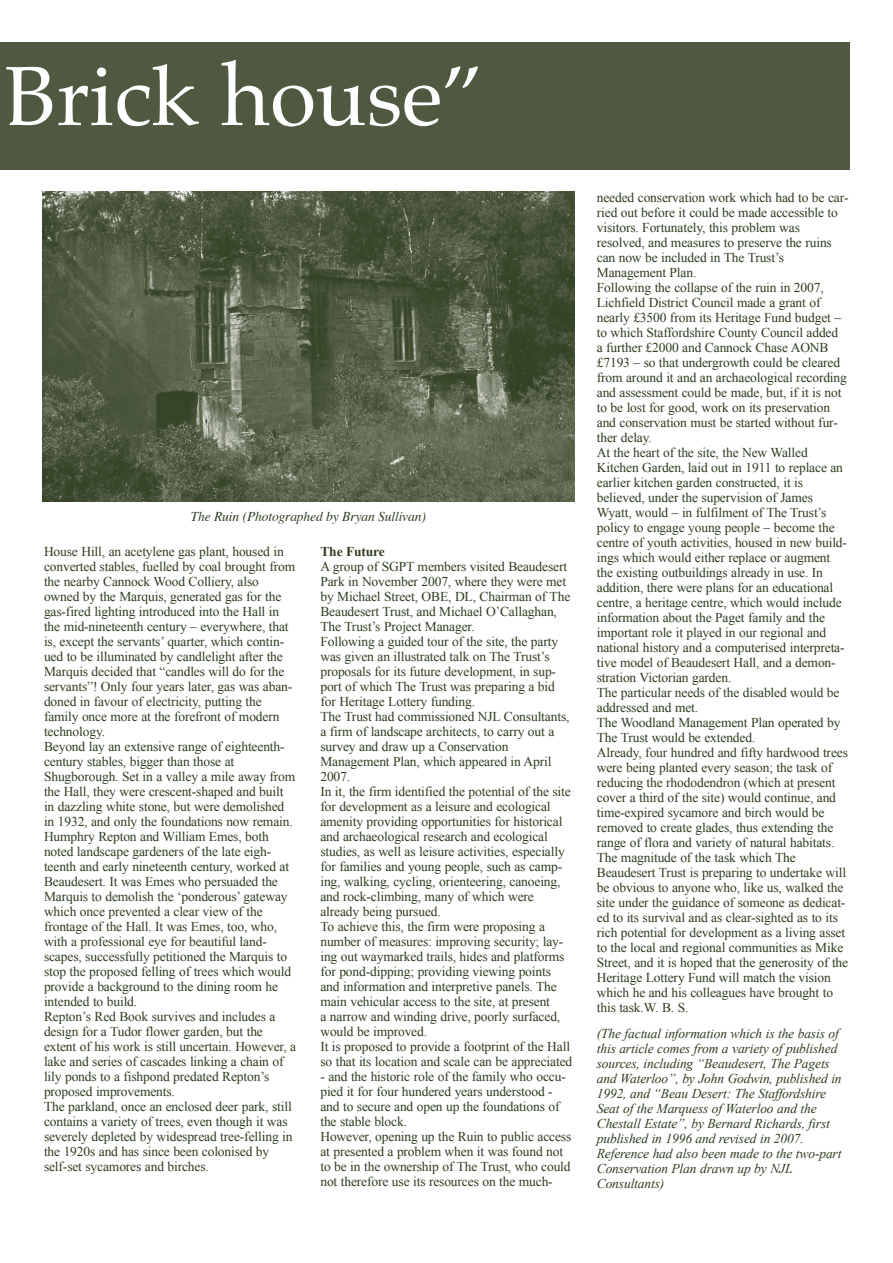
<style>
.page{position:relative;width:893px;height:1263px;background:#fff}
.page>*{position:absolute;margin:0;border:0;box-sizing:border-box;transform-origin:0 0}
.t1{font:84px "Palatino";color:#fff}
.t2{font:13.5px/15px "Times New Roman";letter-spacing:-.01em;color:#2e3d1f}
.t3{font:italic 13.5px/15px "Times New Roman";letter-spacing:-.01em;color:#2e3d1f}
.t4{font:italic 13.5px "Times";letter-spacing:-.01em;color:#2e3d1f}
.t5{font:700 13.5px "Times New Roman";letter-spacing:-.01em;color:#2e3d1f}
</style>
<div class="page">
<div style="left:0;top:43px;width:850px;height:127px;background:#4e593f"></div>
<img style="left:43px;top:191px;width:531px;height:311px">
<h1 class="t1" style="left:5px;top:56px;width:481px">Brick house”</h1>
<p class="t4" style="left:191px;top:511px;width:237px">The Ruin (Photographed by Bryan Sullivan)</p>
<p class="t2" style="left:44px;top:544px;width:254px">House Hill, an acetylene gas plant, housed in converted stables, fuelled by coal brought from the nearby Cannock Wood Colliery, also owned by the Marquis, generated gas for the gas-fired lighting introduced into the Hall in the mid-nineteenth century – everywhere, that is, except the servants’ quarter, which contin&shy;ued to be illuminated by candlelight after the Marquis decided that “candles will do for the servants”! Only four years later, gas was aban&shy;doned in favour of electricity, putting the family once more at the forefront of modern technology.<br>Beyond lay an extensive range of eighteenth&shy;century stables, bigger than those at Shugborough. Set in a valley a mile away from the Hall, they were crescent-shaped and built in dazzling white stone, but were demolished in 1932, and only the foundations now remain.<br>Humphry Repton and William Emes, both noted landscape gardeners of the late eigh&shy;teenth and early nineteenth century, worked at Beaudesert. It was Emes who persuaded the Marquis to demolish the ‘ponderous’ gateway which once prevented a clear view of the frontage of the Hall. It was Emes, too, who, with a professional eye for beautiful land&shy;scapes, successfully petitioned the Marquis to stop the proposed felling of trees which would provide a background to the dining room he intended to build.<br>Repton’s Red Book survives and includes a design for a Tudor flower garden, but the extent of his work is still uncertain. However, a lake and series of cascades linking a chain of lily ponds to a fishpond predated Repton’s proposed improvements.<br>The parkland, once an enclosed deer park, still contains a variety of trees, even though it was severely depleted by widespread tree-felling in the 1920s and has since been colonised by self-set sycamores and birches.</p>
<p class="t5" style="left:320px;top:544px;width:66px">The Future</p>
<p class="t2" style="left:320px;top:559px;width:253px">A group of SGPT members visited Beaudesert Park in November 2007, where they were met by Michael Street, OBE, DL, Chairman of The Beaudesert Trust, and Michael O’Callaghan, The Trust’s Project Manager.<br>Following a guided tour of the site, the party was given an illustrated talk on The Trust’s proposals for its future development, in sup&shy;port of which The Trust was preparing a bid for Heritage Lottery funding.<br>The Trust had commissioned NJL Consultants, a firm of landscape architects, to carry out a survey and draw up a Conservation Management Plan, which appeared in April 2007.<br>In it, the firm identified the potential of the site for development as a leisure and ecological amenity providing opportunities for historical and archaeological research and ecological studies, as well as leisure activities, especially for families and young people, such as camp&shy;ing, walking, cycling, orienteering, canoeing, and rock-climbing, many of which were already being pursued.<br>To achieve this, the firm were proposing a number of measures: improving security; lay&shy;ing out waymarked trails, hides and platforms for pond-dipping; providing viewing points and information and interpretive panels. The main vehicular access to the site, at present<br>a narrow and winding drive, poorly surfaced, would be improved.<br>It is proposed to provide a footprint of the Hall so that its location and scale can be appreciated</p>
<p class="t2" style="left:320px;top:1069px;width:252px">- and the historic role of the family who occu&shy;pied it for four hundered years understood - and to secure and open up the foundations of the stable block.<br>However, opening up the Ruin to public access at presented a problem when it was found not to be in the ownership of The Trust, who could not therefore use its resources on the much-</p>
<p class="t2" style="left:597px;top:190px;width:253px">needed conservation work which had to be car&shy;ried out before it could be made accessible to visitors. Fortunately, this problem was resolved, and measures to preserve the ruins can now be included in The Trust’s Management Plan.<br>Following the collapse of the ruin in 2007, Lichfield District Council made a grant of nearly £3500 from its Heritage Fund budget – to which Staffordshire County Council added<br>a further £2000 and Cannock Chase AONB £7193 – so that undergrowth could be cleared from around it and an archaeological recording and assessment could be made, but, if it is not to be lost for good, work on its preservation and conservation must be started without fur&shy;ther delay.<br>At the heart of the site, the New Walled Kitchen Garden, laid out in 1911 to replace an earlier kitchen garden constructed, it is believed, under the supervision of James Wyatt, would – in fulfilment of The Trust’s policy to engage young people – become the centre of youth activities, housed in new build&shy;ings which would either replace or augment the existing outbuildings already in use. In addition, there were plans for an educational centre, a heritage centre, which would include information about the Paget family and the important role it played in our regional and national history and a computerised interpreta&shy;tive model of Beaudesert Hall, and a demon&shy;stration Victorian garden.<br>The particular needs of the disabled would be addressed and met.<br>The Woodland Management Plan operated by The Trust would be extended.<br>Already, four hundred and fifty hardwood trees were being planted every season; the task of reducing the rhododendron (which at present cover a third of the site) would continue, and time-expired sycamore and birch would be removed to create glades, thus extending the range of flora and variety of natural habitats.<br>The magnitude of the task which The Beaudesert Trust is preparing to undertake will be obvious to anyone who, like us, walked the site under the guidance of someone as dedicat&shy;ed to its survival and as clear-sighted as to its rich potential for development as a living asset to the local and regional communities as Mike Street, and it is hoped that the generosity of the Heritage Lottery Fund will match the vision which he and his colleagues have brought to this task.W. B. S.</p>
<p class="t3" style="left:597px;top:1026px;width:246px">(The factual information which is the basis of this article comes from a variety of published sources, including “Beaudesert, The Pagets and Waterloo”, by John Godwin, published in 1992, and “Beau Desert: The Staffordshire Seat of the Marquess of Waterloo and the Chestall Estate”, by Bernard Richards, first published in 1996 and revised in 2007.<br>Reference had also been made to the two-part Conservation Plan drawn up by NJL Consultants)</p>
</div>
